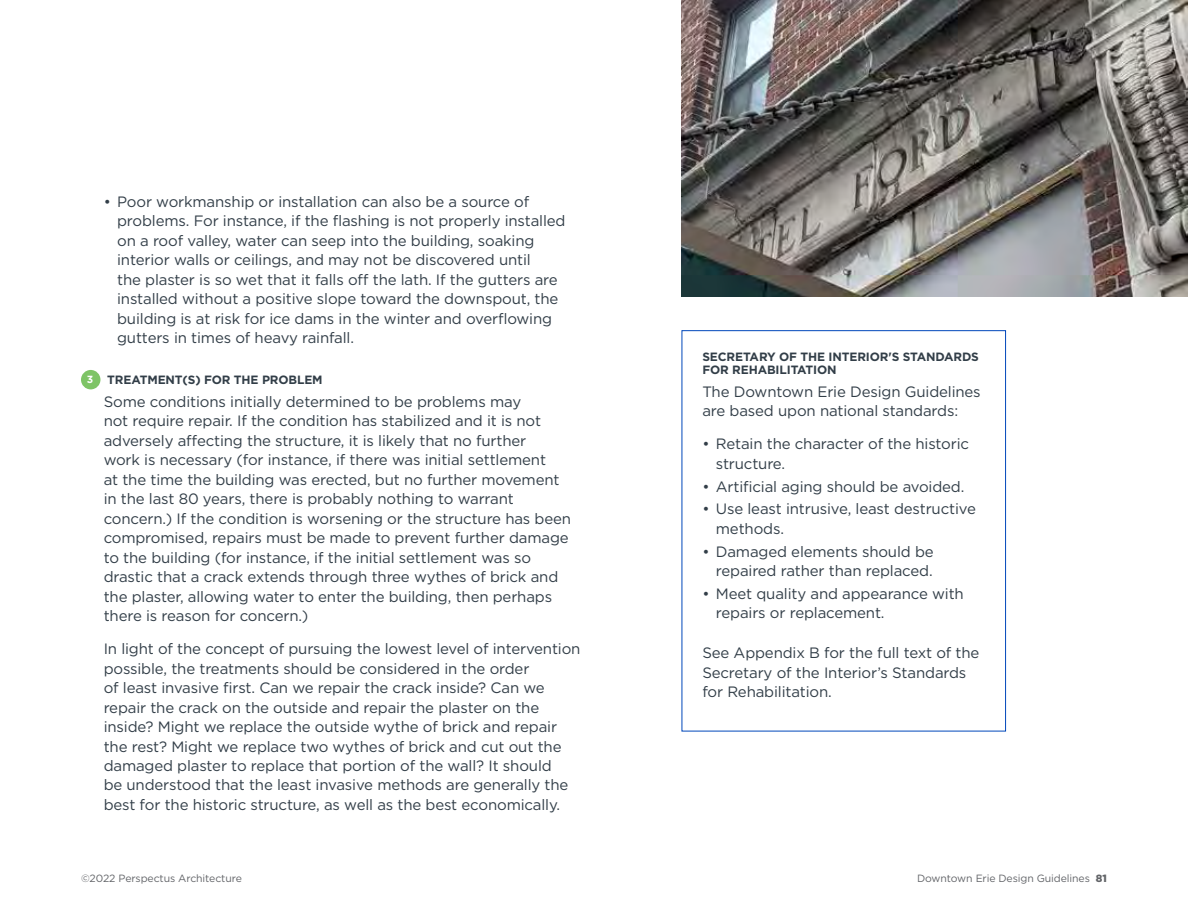
<style>
.page{position:relative;width:1188px;height:918px;background:#fff}
.page>*{position:absolute;margin:0;border:0;box-sizing:border-box;transform-origin:0 0}
.t1{font:15px/19.5px "Gotham";letter-spacing:-.01em;color:#323e48}
.t2{font:700 12px/13.5px "Gotham";letter-spacing:-.01em;color:#323e48}
.t3{font:10.5px "Gotham";letter-spacing:-.01em;color:#636569}
.s1{font-size:10.35px;color:#fff}
.s2{font-weight:900}
</style>
<div class="page">
<div style="left:81px;top:370px;width:19px;height:19px;background:#7ec466;border-radius:50%"></div>
<div style="left:682px;top:330px;width:324px;height:401px;border:1px solid #0047ba"></div>
<img style="left:682px;top:0;width:506px;height:297px">
<p class="t1" style="left:117px;top:191px;width:450px;text-indent:-14px">• Poor workmanship or installation can also be a source of problems. For instance, if the flashing is not properly installed on a roof valley, water can seep into the building, soaking interior walls or ceilings, and may not be discovered until<br>the plaster is so wet that it falls off the lath. If the gutters are installed without a positive slope toward the downspout, the building is at risk for ice dams in the winter and overflowing gutters in times of heavy rainfall.</p>
<p class="t2" style="left:87px;top:373px;width:237px"><span class="s1">3</span> TREATMENT(S) FOR THE PROBLEM</p>
<p class="t1" style="left:104px;top:391px;width:469px">Some conditions initially determined to be problems may<br>not require repair. If the condition has stabilized and it is not adversely affecting the structure, it is likely that no further<br>work is necessary (for instance, if there was initial settlement<br>at the time the building was erected, but no further movement in the last 80 years, there is probably nothing to warrant concern.) If the condition is worsening or the structure has been compromised, repairs must be made to prevent further damage to the building (for instance, if the initial settlement was so drastic that a crack extends through three wythes of brick and the plaster, allowing water to enter the building, then perhaps there is reason for concern.)</p>
<p class="t1" style="left:104px;top:639px;width:478px">In light of the concept of pursuing the lowest level of intervention possible, the treatments should be considered in the order<br>of least invasive first. Can we repair the crack inside? Can we repair the crack on the outside and repair the plaster on the inside? Might we replace the outside wythe of brick and repair the rest? Might we replace two wythes of brick and cut out the damaged plaster to replace that portion of the wall? It should<br>be understood that the least invasive methods are generally the best for the historic structure, as well as the best economically.</p>
<p class="t2" style="left:702px;top:350px;width:278px">SECRETARY OF THE INTERIOR'S STANDARDS<br>FOR REHABILITATION</p>
<p class="t1" style="left:702px;top:382px;width:280px">The Downtown Erie Design Guidelines are based upon national standards:</p>
<p class="t1" style="left:716px;top:434px;width:255px;text-indent:-14px">• Retain the character of the historic structure.</p>
<p class="t1" style="left:702px;top:476px;width:264px">• Artificial aging should be avoided.</p>
<p class="t1" style="left:716px;top:499px;width:262px;text-indent:-14px">• Use least intrusive, least destructive methods.</p>
<p class="t1" style="left:702px;top:541px;width:233px;text-align:right">• Damaged elements should be repaired rather than replaced.</p>
<p class="t1" style="left:716px;top:584px;width:249px;text-indent:-14px">• Meet quality and appearance with repairs or replacement.</p>
<p class="t1" style="left:702px;top:643px;width:279px">See Appendix B for the full text of the<br>Secretary of the Interior’s Standards for Rehabilitation.</p>
<p class="t3" style="left:81px;top:871px;width:162px">©2022 Perspectus Architecture</p>
<p class="t3" style="left:917px;top:871px;width:191px">Downtown Erie Design Guidelines <span class="s2">81</span></p>
</div>
